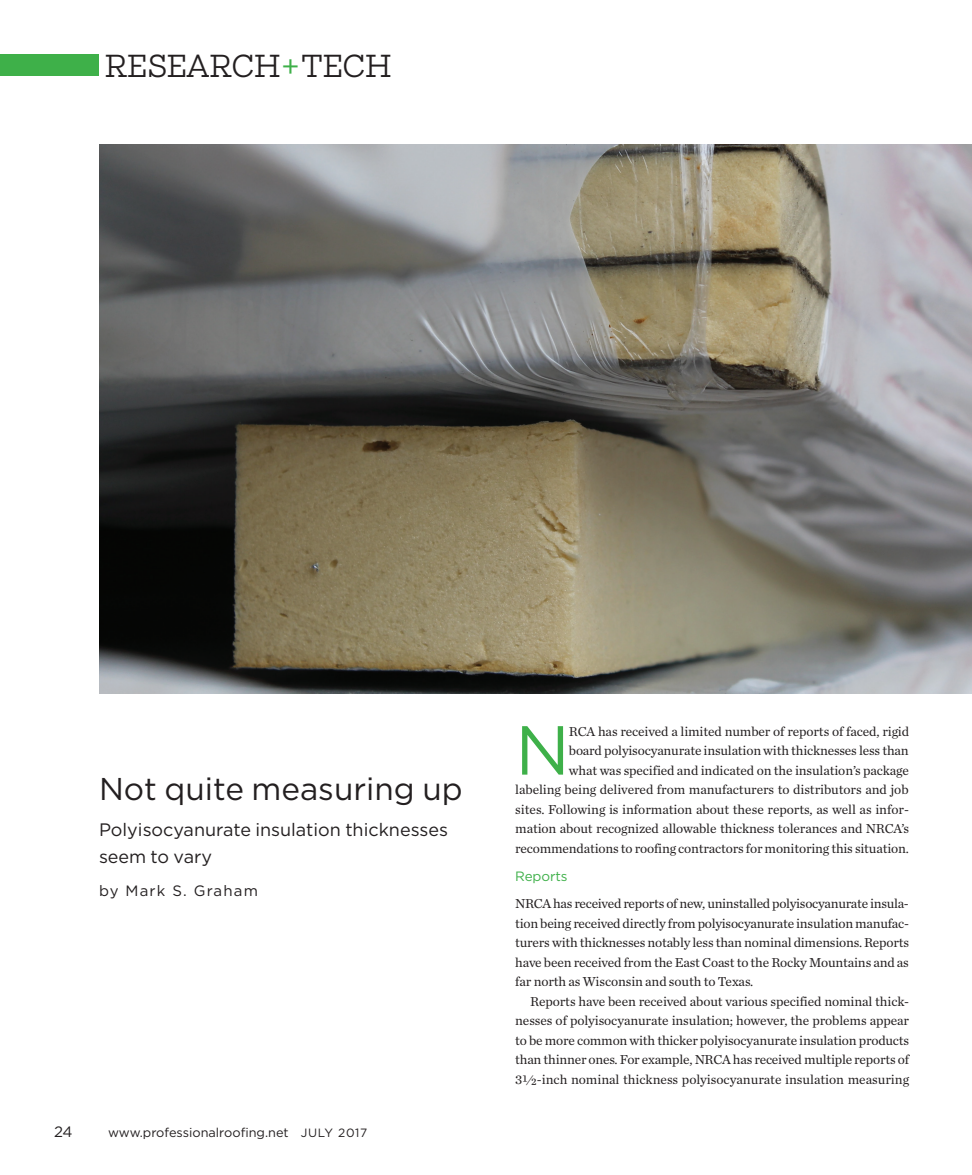
<style>
.page{position:relative;width:972px;height:1175px;background:#fff}
.page>*{position:absolute;margin:0;border:0;box-sizing:border-box;transform-origin:0 0}
.t1{font:69.15px "Gotham";color:#3eb049}
.t2{font:31.5px "Gotham";color:#231f20}
.t3{font:300 30px "Salvo Serif";letter-spacing:-.005em;color:#231f20}
.t4{font:18px/27px "Gotham";color:#231f20}
.t5{font:15px "Gotham";letter-spacing:.08em;color:#231f20}
.t6{font:13.5px/19.5px "Chronicle Text G1";letter-spacing:-.01em;color:#231f20;text-align:justify}
.t7{font:13.5px "Gotham";letter-spacing:-.01em;color:#3eb049}
.t8{font:12.75px "Gotham";color:#231f20}
.s1{color:#3eb049}
.s2{font-size:12px}
</style>
<div class="page">
<div style="left:0;top:54px;width:99px;height:22px;background:#3eb049"></div>
<img style="left:99px;top:144px;width:873px;height:549px">
<h3 class="t3" style="left:105px;top:45px;width:288px">RESEARCH<span class="s1">+</span>TECH</h3>
<h2 class="t2" style="left:99px;top:768px;width:365px">Not quite measuring up</h2>
<h3 class="t4" style="left:99px;top:815px;width:351px">Polyisocyanurate insulation thicknesses seem to vary</h3>
<p class="t5" style="left:99px;top:880px;width:161px">by Mark S. Graham</p>
<p class="t5" style="left:54px;top:1122px;width:20px">24</p>
<p class="t8" style="left:108px;top:1124px;width:261px">www.professionalroofing.net <span class="s2">JULY 2017</span></p>
<p class="t6" style="left:515px;top:720px;width:395px;text-align:right">RCA has received a limited number of reports of faced, rigid<br>board polyisocyanurate insulation with thicknesses less than<br>what was specified and indicated on the insulation’s package<br>labeling being delivered from manufacturers to distributors and job sites. Following is information about these reports, as well as infor&shy;mation about recognized allowable thickness tolerances and NRCA’s recommendations to roofing contractors for monitoring this situation.</p>
<p class="t7" style="left:515px;top:867px;width:54px">Reports</p>
<p class="t6" style="left:515px;top:893px;width:395px">NRCA has received reports of new, uninstalled polyisocyanurate insula&shy;tion being received directly from polyisocyanurate insulation manufac&shy;turers with thicknesses notably less than nominal dimensions. Reports have been received from the East Coast to the Rocky Mountains and as far north as Wisconsin and south to Texas.</p>
<p class="t6" style="left:515px;top:990px;width:395px;text-indent:15px">Reports have been received about various specified nominal thick&shy;nesses of polyisocyanurate insulation; however, the problems appear to be more common with thicker polyisocyanurate insulation products than thinner ones. For example, NRCA has received multiple reports of 3½-inch nominal thickness polyisocyanurate insulation measuring</p>
<h1 class="t1" style="left:515px;top:706px;width:56px">N</h1>
</div>
